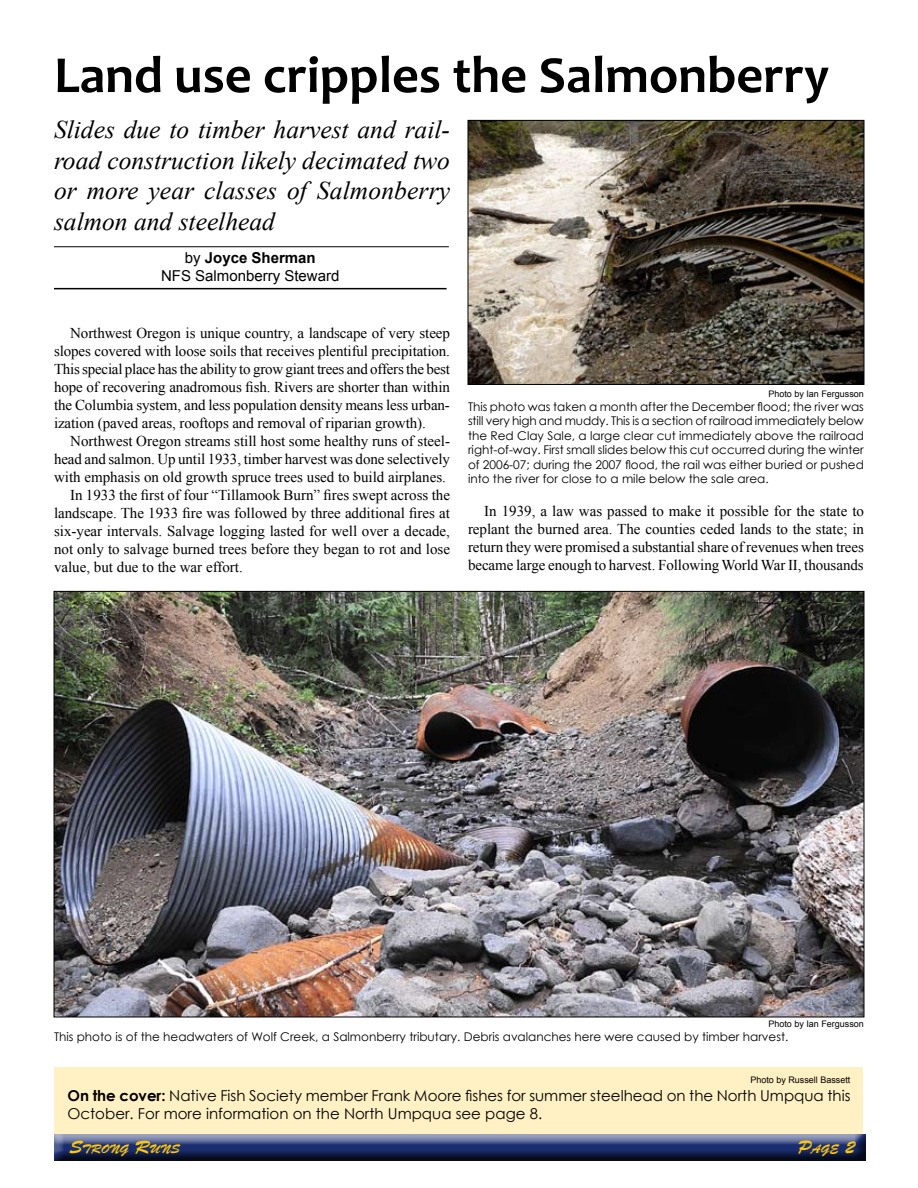
<style>
.page{position:relative;width:918px;height:1188px;background:#fff}
.page>*{position:absolute;margin:0;border:0;box-sizing:border-box;transform-origin:0 0}
.t1{font:700 52.5px "Candara";color:#000}
.t2{font:italic 25.5px/30.6px "Times New Roman";letter-spacing:.005em;color:#000;text-align:justify}
.t3{font:15px/18px "Times New Roman";color:#000;text-align:justify}
.t4{font:15px/18px "Century Gothic";color:#000}
.t5{font:15px/18px "Arial";color:#000;text-align:center}
.t6{font:12.6px "Brush Script Std";color:#ffc709}
.t7{font:12px/14.4px "Century Gothic";color:#000;text-align:justify}
.t8{font:9px "Arial";color:#000}
.s1{font-weight:700}
.s2{font-size:18px}
</style>
<div class="page">
<div style="left:55px;top:1067px;width:808px;height:68px;background:#fff1c4"></div>
<div style="left:52px;top:1133px;width:813px;height:30px;background:#000;opacity:.75"></div>
<hr style="left:54px;top:246px;width:395px;height:1px;background:#000">
<hr style="left:54px;top:288px;width:393px;height:1px;background:#000">
<img style="left:470px;top:122px;width:392px;height:261px">
<div style="left:468px;top:120px;width:396px;height:265px;border:1px solid #000"></div>
<img style="left:56px;top:593px;width:806px;height:422px">
<h1 class="t1" style="left:54px;top:43px;width:777px">Land use cripples the Salmonberry</h1>
<h2 class="t2" style="left:54px;top:114px;width:398px">Slides due to timber harvest and rail&shy;road construction likely decimated two or more year classes of Salmonberry salmon and steelhead</h2>
<p class="t5" style="left:161px;top:248px;width:180px">by <span class="s1">Joyce Sherman<br></span>NFS Salmonberry Steward</p>
<p class="t3" style="left:54px;top:324px;width:398px;text-indent:16px">Northwest Oregon is unique country, a landscape of very steep slopes covered with loose soils that receives plentiful precipitation.<br>This special place has the ability to grow giant trees and offers the best hope of recovering anadromous fish. Rivers are shorter than within the Columbia system, and less population density means less urban&shy;ization (paved areas, rooftops and removal of riparian growth).</p>
<p class="t3" style="left:70px;top:432px;width:381px">Northwest Oregon streams still host some healthy runs of steel-</p>
<p class="t3" style="left:54px;top:450px;width:397px">head and salmon. Up until 1933, timber harvest was done selectively</p>
<p class="t3" style="left:54px;top:468px;width:394px">with emphasis on old growth spruce trees used to build airplanes.</p>
<p class="t3" style="left:70px;top:486px;width:381px">In 1933 the first of four “Tillamook Burn” fires swept across the</p>
<p class="t3" style="left:54px;top:504px;width:398px">landscape. The 1933 fire was followed by three additional fires at</p>
<p class="t3" style="left:54px;top:522px;width:398px">six-year intervals. Salvage logging lasted for well over a decade,</p>
<p class="t3" style="left:54px;top:540px;width:398px">not only to salvage burned trees before they began to rot and lose</p>
<p class="t3" style="left:54px;top:558px;width:190px">value, but due to the war effort.</p>
<p class="t8" style="left:768px;top:387px;width:97px">Photo by Ian Fergusson</p>
<p class="t7" style="left:468px;top:399px;width:398px">This photo was taken a month after the December flood; the river was still very high and muddy. This is a section of railroad immediately below the Red Clay Sale, a large clear cut immediately above the railroad right-of-way. First small slides below this cut occurred during the winter of 2006-07; during the 2007 flood, the rail was either buried or pushed into the river for close to a mile below the sale area.</p>
<p class="t3" style="left:468px;top:502px;width:398px;text-indent:16px">In 1939, a law was passed to make it possible for the state to replant the burned area. The counties ceded lands to the state; in return they were promised a substantial share of revenues when trees became large enough to harvest. Following World War II, thousands</p>
<p class="t8" style="left:768px;top:1017px;width:97px">Photo by Ian Fergusson</p>
<p class="t7" style="left:54px;top:1029px;width:736px">This photo is of the headwaters of Wolf Creek, a Salmonberry tributary. Debris avalanches here were caused by timber harvest.</p>
<p class="t8" style="left:750px;top:1074px;width:102px">Photo by Russell Bassett</p>
<p class="t4" style="left:68px;top:1086px;width:785px"><span class="s1">On the cover:</span> Native Fish Society member Frank Moore fishes for summer steelhead on the North Umpqua this<br>October. For more information on the North Umpqua see page 8.</p>
<p class="t6" style="left:69px;top:1142px;width:112px"><span class="s2">S</span>TRONG <span class="s2">R</span>UNS</p>
<p class="t6" style="left:798px;top:1142px;width:59px"><span class="s2">P</span>AGE <span class="s2">2</span></p>
</div>
